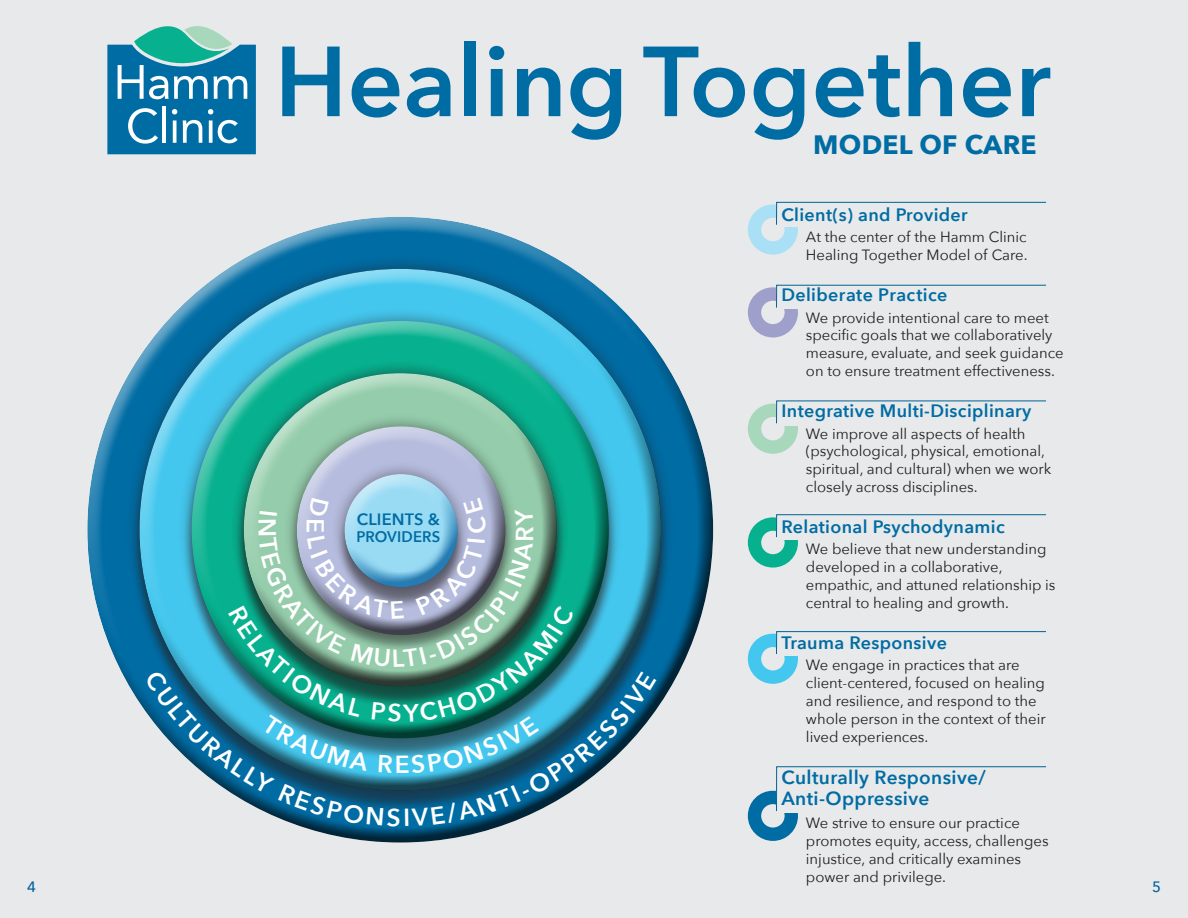
<style>
.page{position:relative;width:1188px;height:918px;background:#e8e9ea}
.page>*{position:absolute;margin:0;border:0;box-sizing:border-box;transform-origin:0 0}
.t1{font:600 98.25px "Avenir Next";color:#006ca4}
.t2{font:700 26.55px "Avenir Next";letter-spacing:.01em;color:#006ca4}
.Paragraph_Style_1{font:600 24.6px "Avenir Next";color:#fff}
.Paragraph_Style_1-2{font:600 19.05px/21px "Avenir Next";letter-spacing:.02em;color:#006ca4}
.Paragraph_Style_1-3{font:600 18px "Avenir Next";letter-spacing:.02em;color:#006ca4}
.Paragraph_Style_1-4{font:600 16.35px "Avenir Next";letter-spacing:.01em;color:#006ca4}
.Paragraph_Style_1-5{font:600 15.3px "Avenir Next";letter-spacing:.01em;color:#006ca4}
.t3{font:500 15px "Avenir Next";color:#00619c}
.Paragraph_Style_2{font:14.85px/17.9px "Avenir Next";color:#231f20}
</style>
<div class="page">
<div style="left:85px;top:216px;width:593px;height:469px;background:#fff;opacity:.5"></div>
<div style="left:99px;top:315px;width:614px;height:528px;background:#231f20;opacity:.75"></div>
<div style="left:125px;top:255px;width:550px;height:549px;background:#231f20;opacity:.5"></div>
<div style="left:137px;top:268px;width:497px;height:392px;background:#fff;opacity:.5"></div>
<div style="left:149px;top:351px;width:513px;height:439px;background:#231f20;opacity:.75"></div>
<div style="left:177px;top:307px;width:446px;height:445px;background:#231f20;opacity:.5"></div>
<div style="left:190px;top:321px;width:400px;height:315px;background:#fff;opacity:.5"></div>
<div style="left:199px;top:387px;width:411px;height:352px;background:#231f20;opacity:.75"></div>
<div style="left:230px;top:359px;width:341px;height:341px;background:#231f20;opacity:.5"></div>
<div style="left:242px;top:372px;width:303px;height:240px;background:#fff;opacity:.5"></div>
<div style="left:248px;top:422px;width:309px;height:265px;background:#231f20;opacity:.75"></div>
<div style="left:283px;top:412px;width:237px;height:237px;background:#231f20;opacity:.5"></div>
<div style="left:294px;top:425px;width:208px;height:164px;background:#fff;opacity:.5"></div>
<div style="left:297px;top:459px;width:209px;height:176px;background:#231f20;opacity:.75"></div>
<div style="left:330px;top:460px;width:142px;height:141px;background:#231f20;opacity:.5"></div>
<div style="left:342px;top:473px;width:117px;height:79px;background:#fff;opacity:.5"></div>
<div style="left:342px;top:491px;width:117px;height:96px;background:#006ca4;opacity:.75"></div>
<div style="left:748px;top:204px;width:50px;height:51px;border:13px solid #aae0f6;border-radius:50%"></div>
<svg style="left:776px;top:201px;width:38px;height:25px"></svg>
<svg style="left:776px;top:202px;width:271px;height:23px"></svg>
<div style="left:748px;top:287px;width:50px;height:50px;border:13px solid #9e9fcb;border-radius:50%"></div>
<svg style="left:776px;top:284px;width:38px;height:25px"></svg>
<div style="left:748px;top:404px;width:50px;height:50px;border:13px solid #a7d8bb;border-radius:50%"></div>
<div style="left:776px;top:396px;width:38px;height:29px;background:#e8e9ea"></div>
<div style="left:748px;top:791px;width:50px;height:50px;border:13px solid #006ca4;border-radius:50%"></div>
<div style="left:748px;top:517px;width:50px;height:51px;border:13px solid #07b18f;border-radius:50%"></div>
<div style="left:776px;top:510px;width:38px;height:29px;background:#e8e9ea"></div>
<div style="left:748px;top:634px;width:50px;height:50px;border:13px solid #44c7ee;border-radius:50%"></div>
<svg style="left:776px;top:766px;width:271px;height:46px"></svg>
<svg style="left:776px;top:631px;width:271px;height:24px"></svg>
<svg style="left:776px;top:514px;width:271px;height:24px"></svg>
<svg style="left:776px;top:400px;width:270px;height:24px"></svg>
<svg style="left:776px;top:285px;width:271px;height:23px"></svg>
<svg style="left:107px;top:26px;width:149px;height:128px;background:#3c94b4"></svg>
<svg style="left:144px;top:498px;width:512px;height:329px;background:#4c9ba6"></svg>
<p class="t1" style="left:275px;top:-2px;width:778px">Healing Together</p>
<p class="t2" style="left:813px;top:122px;width:225px">MODEL OF CARE</p>
<p class="Paragraph_Style_1-3" style="left:781px;top:199px;width:188px">Client(s) and Provider</p>
<p class="Paragraph_Style_2" style="left:806px;top:228px;width:223px">At the center of the Hamm Clinic<br>Healing Together Model of Care.</p>
<p class="Paragraph_Style_1-3" style="left:781px;top:280px;width:167px">Deliberate Practice</p>
<p class="Paragraph_Style_2" style="left:806px;top:308px;width:259px">We provide intentional care to meet specific goals that we collaboratively measure, evaluate, and seek guidance on to ensure treatment effectiveness.</p>
<p class="Paragraph_Style_1-3" style="left:781px;top:395px;width:251px">Integrative Multi-Disciplinary</p>
<p class="Paragraph_Style_2" style="left:806px;top:424px;width:247px">We improve all aspects of health (psychological, physical, emotional, spiritual, and cultural) when we work closely across disciplines.</p>
<p class="Paragraph_Style_1-3" style="left:781px;top:511px;width:225px">Relational Psychodynamic</p>
<p class="Paragraph_Style_2" style="left:806px;top:540px;width:251px">We believe that new understanding developed in a collaborative, empathic, and attuned relationship is central to healing and growth.</p>
<p class="Paragraph_Style_1-3" style="left:781px;top:627px;width:167px">Trauma Responsive</p>
<p class="Paragraph_Style_2" style="left:806px;top:656px;width:241px">We engage in practices that are client-centered, focused on healing and resilience, and respond to the whole person in the context of their lived experiences.</p>
<p class="Paragraph_Style_1-2" style="left:781px;top:766px;width:206px">Culturally Responsive/<br>Anti-Oppressive</p>
<p class="Paragraph_Style_2" style="left:806px;top:814px;width:244px">We strive to ensure our practice promotes equity, access, challenges injustice, and critically examines power and privilege.</p>
<p class="Paragraph_Style_1-4" style="left:357px;top:506px;width:85px">CLIENTS &amp;</p>
<p class="Paragraph_Style_1-5" style="left:357px;top:524px;width:85px">PROVIDERS</p>
<p class="Paragraph_Style_1" style="left:395px;top:744px;width:17px">E</p>
<p class="t3" style="left:27px;top:874px;width:10px">4</p>
<p class="t3" style="left:1152px;top:874px;width:10px">5</p>
</div>
